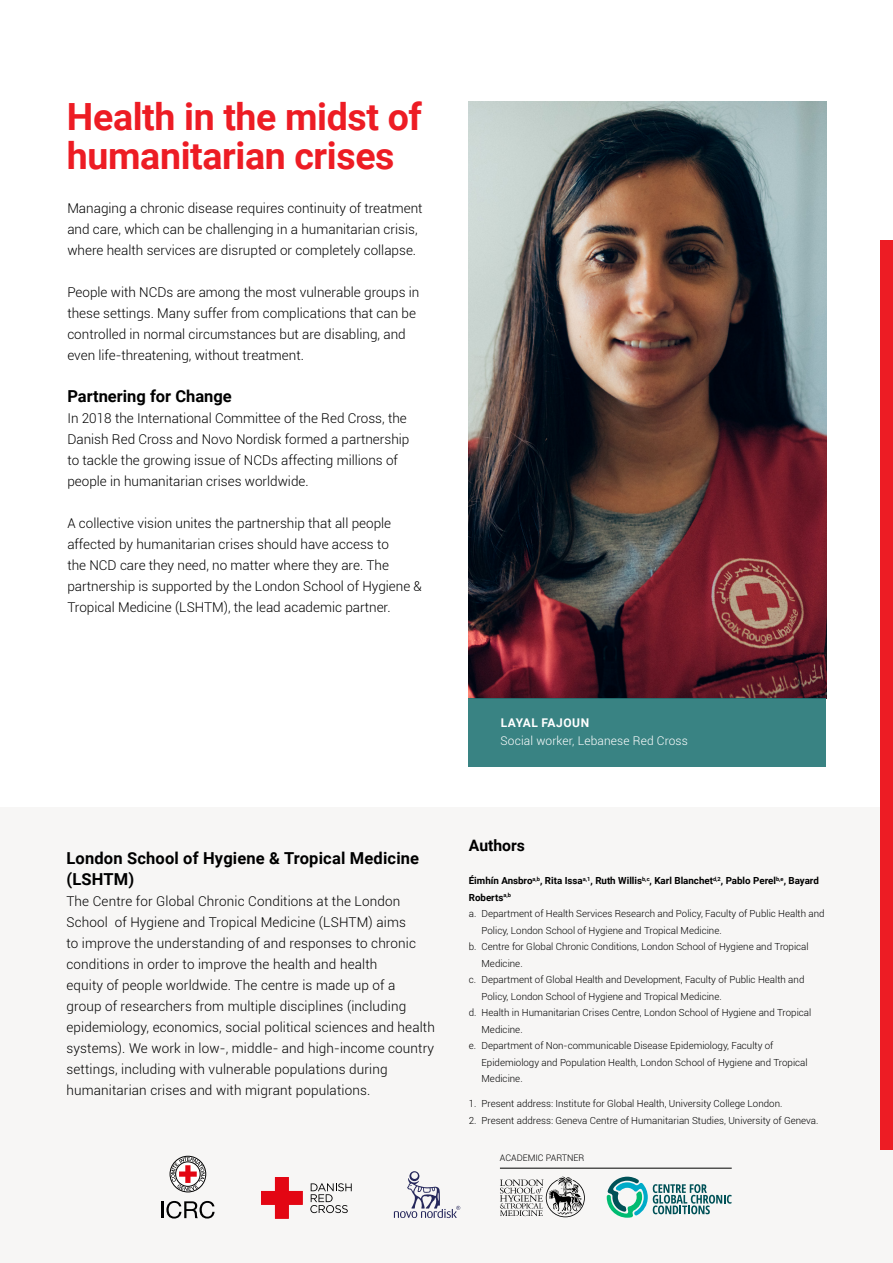
<style>
.page{position:relative;width:893px;height:1263px;background:#fff}
.page>*{position:absolute;margin:0;border:0;box-sizing:border-box;transform-origin:0 0}
.t1{font:700 37.5px/39px "Roboto";letter-spacing:-.01em;color:#ed1c24}
.t2{font:700 16.5px/21px "Roboto";letter-spacing:.01em;color:#000}
.t3{font:700 15.75px "Roboto";color:#000}
.t4{font:300 13.5px/21px "Roboto";color:#000}
.t5{font:300 12px "Roboto";letter-spacing:.01em;color:#fff}
.t6{font:700 12px "Roboto";letter-spacing:.045em;color:#fff}
.t7{font:300 9.75px "Roboto";color:#000}
.t8{font:700 9.75px "Roboto";color:#000}
.t9{font:300 9px "Roboto";color:#000}
</style>
<div class="page">
<div style="left:0;top:807px;width:893px;height:456px;background:#f7f6f5"></div>
<img style="left:469px;top:101px;width:357px;height:597px">
<div style="left:469px;top:698px;width:357px;height:69px;background:#398383"></div>
<svg style="left:261px;top:1177px;width:42px;height:42px"></svg>
<svg style="left:310px;top:1183px;width:42px;height:30px"></svg>
<div style="left:170px;top:1156px;width:36px;height:36px;border:1px solid #000;border-radius:50%"></div>
<svg style="left:171px;top:1157px;width:34px;height:34px"></svg>
<svg style="left:161px;top:1201px;width:54px;height:17px"></svg>
<svg style="left:394px;top:1171px;width:66px;height:47px"></svg>
<svg style="left:500px;top:1177px;width:85px;height:40px"></svg>
<svg style="left:607px;top:1177px;width:125px;height:41px"></svg>
<hr style="left:500px;top:1168px;width:232px;height:1px;background:#000">
<div style="left:880px;top:240px;width:13px;height:910px;background:#ed1c24"></div>
<h1 class="t1" style="left:67px;top:96px;width:356px">Health in the midst of humanitarian crises</h1>
<p class="t4" style="left:67px;top:197px;width:357px">Managing a chronic disease requires continuity of treatment and care, which can be challenging in a humanitarian crisis, where health services are disrupted or completely collapse.</p>
<p class="t4" style="left:67px;top:281px;width:354px">People with NCDs are among the most vulnerable groups in these settings. Many suffer from complications that can be controlled in normal circumstances but are disabling, and even life-threatening, without treatment.</p>
<p class="t2" style="left:67px;top:385px;width:166px">Partnering for Change</p>
<p class="t4" style="left:67px;top:407px;width:344px">In 2018 the International Committee of the Red Cross, the Danish Red Cross and Novo Nordisk formed a partnership to tackle the growing issue of NCDs affecting millions of people in humanitarian crises worldwide.</p>
<p class="t4" style="left:67px;top:512px;width:356px">A collective vision unites the partnership that all people affected by humanitarian crises should have access to<br>the NCD care they need, no matter where they are. The partnership is supported by the London School of Hygiene &amp; Tropical Medicine (LSHTM), the lead academic partner.</p>
<p class="t6" style="left:501px;top:714px;width:90px">LAYAL FAJOUN</p>
<p class="t5" style="left:501px;top:732px;width:189px">Social worker, Lebanese Red Cross</p>
<p class="t2" style="left:66px;top:847px;width:354px">London School of Hygiene &amp; Tropical Medicine (LSHTM)</p>
<p class="t4" style="left:66px;top:890px;width:370px">The Centre for Global Chronic Conditions at the London School of Hygiene and Tropical Medicine (LSHTM) aims<br>to improve the understanding of and responses to chronic conditions in order to improve the health and health<br>equity of people worldwide. The centre is made up of a<br>group of researchers from multiple disciplines (including epidemiology, economics, social political sciences and health systems). We work in low-, middle- and high-income country settings, including with vulnerable populations during humanitarian crises and with migrant populations.</p>
<p class="t3" style="left:469px;top:834px;width:58px">Authors</p>
<p class="t8" style="left:469px;top:874px;width:352px">Éimhín Ansbro<sup>a,b</sup>, Rita Issa<sup>a,1</sup>, Ruth Willis<sup>b,c</sup>, Karl Blanchet<sup>d,2</sup>, Pablo Perel<sup>b,e</sup>, Bayard</p>
<p class="t8" style="left:469px;top:890px;width:44px">Roberts<sup>a,b</sup></p>
<p class="t7" style="left:469px;top:907px;width:357px">a. Department of Health Services Research and Policy, Faculty of Public Health and</p>
<p class="t7" style="left:482px;top:923px;width:242px">Policy, London School of Hygiene and Tropical Medicine.</p>
<p class="t7" style="left:469px;top:940px;width:341px">b. Centre for Global Chronic Conditions, London School of Hygiene and Tropical</p>
<p class="t7" style="left:482px;top:956px;width:43px">Medicine.</p>
<p class="t7" style="left:469px;top:973px;width:337px">c. Department of Global Health and Development, Faculty of Public Health and</p>
<p class="t7" style="left:482px;top:989px;width:242px">Policy, London School of Hygiene and Tropical Medicine.</p>
<p class="t7" style="left:469px;top:1006px;width:344px">d. Health in Humanitarian Crises Centre, London School of Hygiene and Tropical</p>
<p class="t7" style="left:482px;top:1022px;width:43px">Medicine.</p>
<p class="t7" style="left:469px;top:1039px;width:306px">e. Department of Non-communicable Disease Epidemiology, Faculty of</p>
<p class="t7" style="left:482px;top:1055px;width:328px">Epidemiology and Population Health, London School of Hygiene and Tropical</p>
<p class="t7" style="left:482px;top:1072px;width:43px">Medicine.</p>
<p class="t7" style="left:469px;top:1097px;width:315px">1. Present address: Institute for Global Health, University College London.</p>
<p class="t7" style="left:469px;top:1113px;width:351px">2. Present address: Geneva Centre of Humanitarian Studies, University of Geneva.</p>
<p class="t9" style="left:500px;top:1151px;width:86px">ACADEMIC PARTNER</p>
</div>
